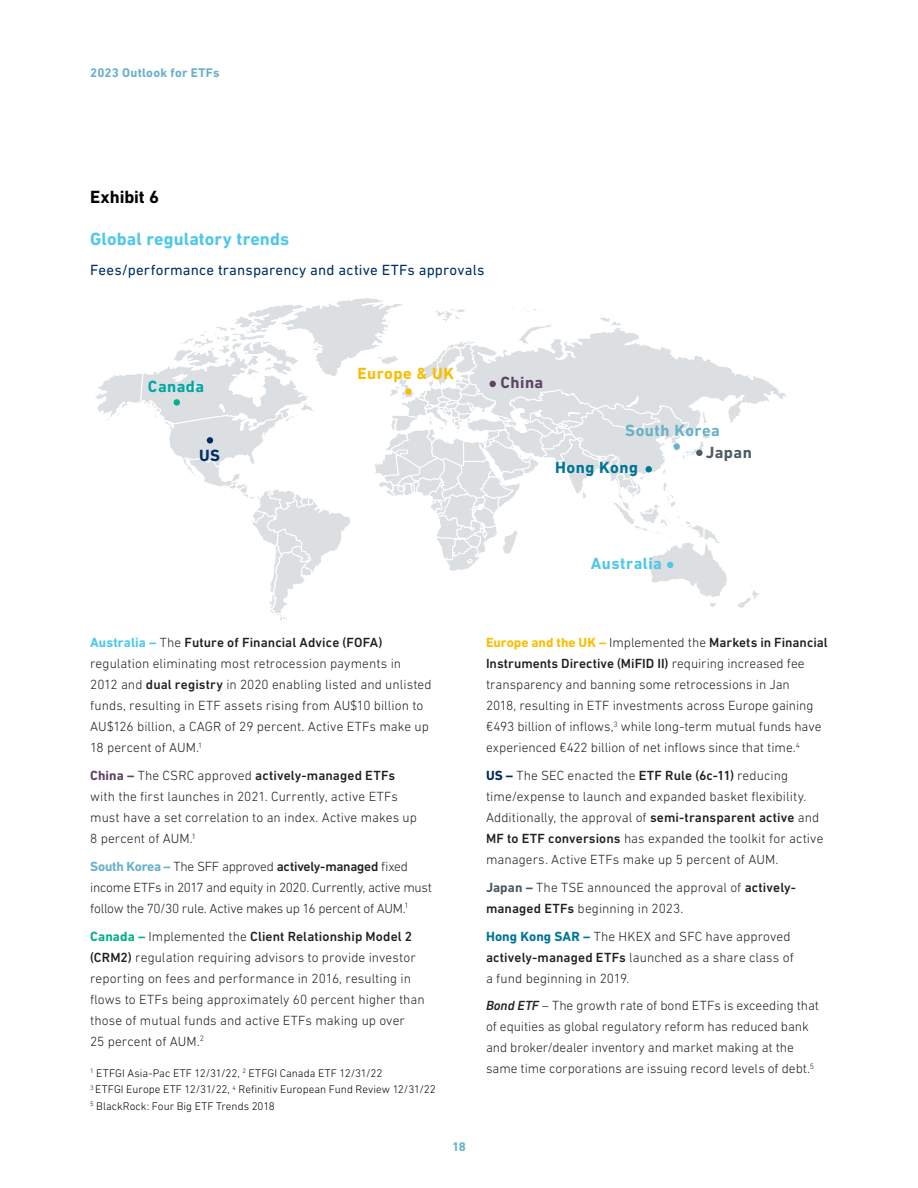
<style>
.page{position:relative;width:918px;height:1188px;background:#fff}
.page>*{position:absolute;margin:0;border:0;box-sizing:border-box;transform-origin:0 0}
.Cover___Description___305__15_22pt{font:700 18px "DIN Next LT Pro";letter-spacing:.005em;color:#50c8e9}
.Page___Subtitle__12_15pt{font:700 18px "DIN Next LT Pro";letter-spacing:-.005em;color:#040503}
.Body_copy__10_15pt{font:700 16.5px "DIN Next LT Pro";letter-spacing:.03em;color:#69b1c9}
.Body_copy__10_15pt-2{font:700 16.5px "DIN Next LT Pro";letter-spacing:.03em;color:#f7be00}
.Body_copy__10_15pt-3{font:700 16.5px "DIN Next LT Pro";letter-spacing:.025em;color:#50c8e9}
.Body_copy__10_15pt-4{font:700 16.5px "DIN Next LT Pro";letter-spacing:.03em;color:#007398}
.Body_copy__10_15pt-5{font:700 16.5px "DIN Next LT Pro";letter-spacing:.03em;color:#00a8a3}
.Body_copy__10_15pt-6{font:700 16.5px "DIN Next LT Pro";letter-spacing:.03em;color:#5c4565}
.Body_copy__10_15pt-7{font:700 16.5px "DIN Next LT Pro";letter-spacing:.03em;color:#4c5b64}
.Body_copy__10_15pt-8{font:700 16.5px "DIN Next LT Pro";color:#002f63}
.Cover___Description___305__15_22pt-2{font:15px "DIN Next LT Pro";letter-spacing:.015em;color:#002f63}
.Body___Text__11_16pt{font:300 13.5px/21px "DIN Next LT Pro";color:#231f20}
.Body___Text__11_16pt-2{font:300 13.5px/21px "DIN Next LT Pro";letter-spacing:-.02em;color:#231f20}
.t1{font:700 12.75px "DIN Next LT Pro";letter-spacing:.02em;color:#69b1c9}
.Footnotes___Text__8_11pt{font:300 11.25px "DIN Next LT Pro";color:#040503}
.s1{font-weight:700;color:#50c8e9}
.s2{font-weight:500}
.s3{font-weight:700;color:#5c4565}
.s4{font-weight:700;color:#69b1c9}
.s5{font-weight:700;color:#00b18a}
.s6{font-weight:700;color:#f7be00}
.s7{font-weight:700;color:#002855}
.s8{font-weight:700;color:#4c5b64}
.s9{font-weight:700;color:#007398}
.s10{font-weight:500;font-style:italic}
</style>
<div class="page">
<svg style="left:95px;top:298px;width:692px;height:322px"></svg>
<div style="left:489px;top:381px;width:7px;height:6px;background:#5e4565;border-radius:50%"></div>
<svg style="left:405px;top:388px;width:7px;height:7px"></svg>
<div style="left:174px;top:399px;width:6px;height:7px;background:#00b18a;border-radius:50%"></div>
<div style="left:207px;top:437px;width:6px;height:7px;background:#002f63;border-radius:50%"></div>
<p class="t1" style="left:90px;top:65px;width:131px">2023 Outlook for ETFs</p>
<p class="Page___Subtitle__12_15pt" style="left:90px;top:186px;width:70px">Exhibit 6</p>
<p class="Cover___Description___305__15_22pt" style="left:90px;top:228px;width:200px">Global regulatory trends</p>
<p class="Cover___Description___305__15_22pt-2" style="left:90px;top:261px;width:396px">Fees/performance transparency and active ETFs approvals</p>
<p class="Body_copy__10_15pt-5" style="left:148px;top:376px;width:58px">Canada</p>
<p class="Body_copy__10_15pt-8" style="left:199px;top:446px;width:22px">US</p>
<p class="Body_copy__10_15pt-2" style="left:357px;top:364px;width:98px">Europe &amp; UK</p>
<p class="Body_copy__10_15pt-6" style="left:501px;top:373px;width:44px">China</p>
<p class="Body_copy__10_15pt" style="left:625px;top:420px;width:96px">South Korea</p>
<p class="Body_copy__10_15pt-4" style="left:555px;top:458px;width:84px">Hong Kong</p>
<p class="Body_copy__10_15pt-7" style="left:706px;top:443px;width:48px">Japan</p>
<p class="Body_copy__10_15pt-3" style="left:591px;top:554px;width:73px">Australia</p>
<p class="Body___Text__11_16pt" style="left:90px;top:632px;width:343px"><span class="s1">Australia –</span> The <span class="s2">Future of Financial Advice (FOFA) </span>regulation eliminating most retrocession payments in 2012 and <span class="s2">dual registry</span> in 2020 enabling listed and unlisted funds, resulting in ETF assets rising from AU$10 billion to AU$126 billion, a CAGR of 29 percent. Active ETFs make up 18 percent of AUM.<sup>1</sup></p>
<p class="Body___Text__11_16pt" style="left:90px;top:765px;width:328px"><span class="s3">China –</span> The CSRC approved <span class="s2">actively-managed ETFs </span>with the first launches in 2021. Currently, active ETFs must have a set correlation to an index. Active makes up 8 percent of AUM.<sup>1</sup></p>
<p class="Body___Text__11_16pt-2" style="left:90px;top:856px;width:343px"><span class="s4">South Korea –</span> The SFF approved <span class="s2">actively-managed</span> fixed income ETFs in 2017 and equity in 2020. Currently, active must follow the 70/30 rule. Active makes up 16 percent of AUM.<sup>1</sup></p>
<p class="Body___Text__11_16pt" style="left:90px;top:925px;width:336px"><span class="s5">Canada –</span> Implemented the <span class="s2">Client Relationship Model 2 (CRM2)</span> regulation requiring advisors to provide investor reporting on fees and performance in 2016, resulting in flows to ETFs being approximately 60 percent higher than those of mutual funds and active ETFs making up over<br>25 percent of AUM.<sup>2</sup></p>
<p class="Footnotes___Text__8_11pt" style="left:90px;top:1067px;width:294px"><sup>1</sup> ETFGI Asia-Pac ETF 12/31/22, <sup>2</sup> ETFGI Canada ETF 12/31/22</p>
<p class="Footnotes___Text__8_11pt" style="left:90px;top:1083px;width:347px"><sup>3</sup> ETFGI Europe ETF 12/31/22, <sup>4</sup> Refinitiv European Fund Review 12/31/22</p>
<p class="Footnotes___Text__8_11pt" style="left:90px;top:1100px;width:186px"><sup>5</sup> BlackRock: Four Big ETF Trends 2018</p>
<p class="t1" style="left:452px;top:1139px;width:15px">18</p>
<p class="Body___Text__11_16pt" style="left:486px;top:632px;width:343px"><span class="s6">Europe and the UK –</span> Implemented the <span class="s2">Markets in Financial Instruments Directive (MiFID II)</span> requiring increased fee transparency and banning some retrocessions in Jan<br>2018, resulting in ETF investments across Europe gaining €493 billion of inflows,<sup>3</sup> while long-term mutual funds have experienced €422 billion of net inflows since that time.<sup>4</sup></p>
<p class="Body___Text__11_16pt" style="left:486px;top:765px;width:339px"><span class="s7">US –</span> The SEC enacted the <span class="s2">ETF Rule (6c-11)</span> reducing time/expense to launch and expanded basket flexibility.<br>Additionally, the approval of <span class="s2">semi-transparent active</span> and <span class="s2">MF to ETF conversions</span> has expanded the toolkit for active managers. Active ETFs make up 5 percent of AUM.</p>
<p class="Body___Text__11_16pt" style="left:486px;top:877px;width:312px"><span class="s8">Japan –</span> The TSE announced the approval of <span class="s2">actively&shy;managed ETFs</span> beginning in 2023.</p>
<p class="Body___Text__11_16pt" style="left:486px;top:925px;width:309px"><span class="s9">Hong Kong SAR –</span> The HKEX and SFC have approved <span class="s2">actively-managed ETFs</span> launched as a share class of a fund beginning in 2019.</p>
<p class="Body___Text__11_16pt" style="left:486px;top:995px;width:335px"><span class="s10">Bond ETF</span> – The growth rate of bond ETFs is exceeding that of equities as global regulatory reform has reduced bank and broker/dealer inventory and market making at the same time corporations are issuing record levels of debt.<sup>5</sup></p>
</div>
